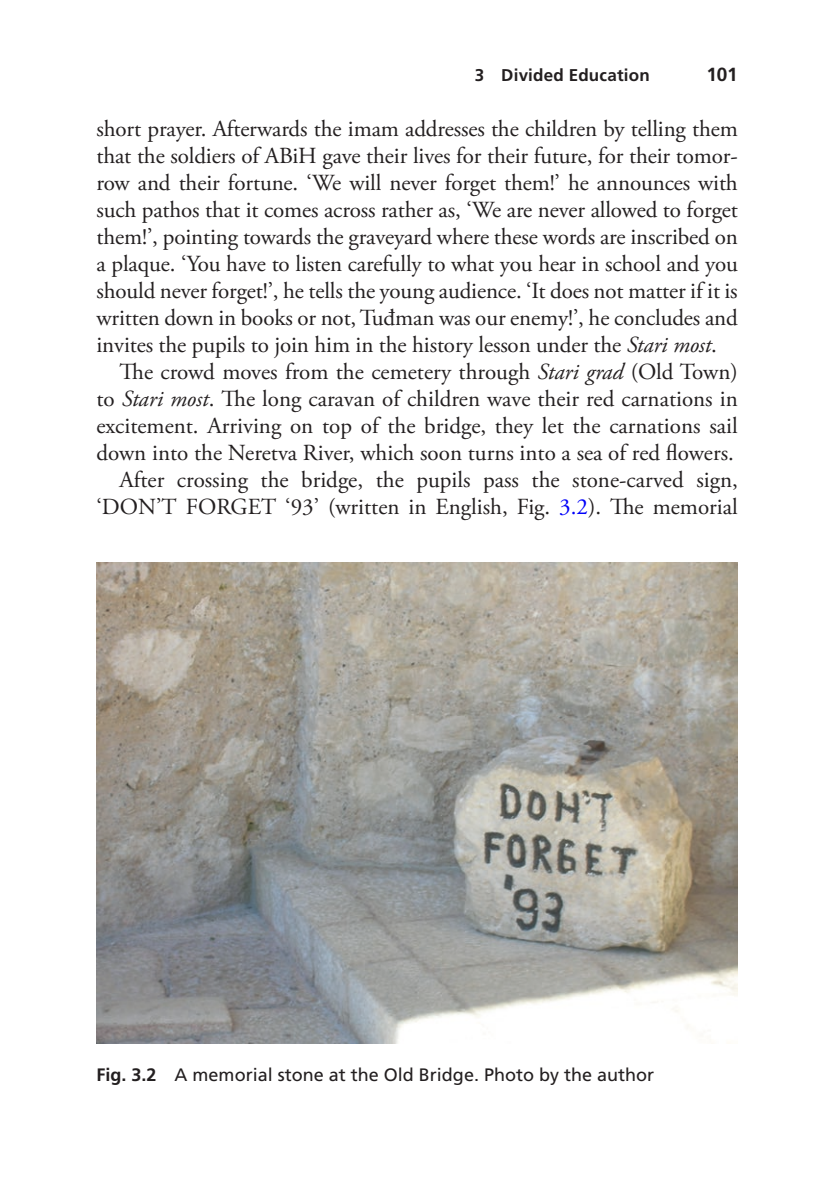
<style>
.page{position:relative;width:840px;height:1191px;background:#fff}
.page>*{position:absolute;margin:0;border:0;box-sizing:border-box;transform-origin:0 0}
.t1{font:23px "Rcgdct Wxhyht Tqdnnf A Garamond Pro";letter-spacing:-.005em;color:#231f20}
.t2{font:700 19px "Dyvtqs Gkqmgt Fqjlnf Frutiger LT Std";color:#231f20}
.t3{font:18px "Dgjjhq Rlrsjy Ffvjwy Frutiger LT Std";color:#231f20}
.t4{font:700 17px "Dyvtqs Gkqmgt Fqjlnf Frutiger LT Std";letter-spacing:.01em;color:#231f20}
.s1{font-family:"Xmntsg Vmgnrt Rkbfpg A Garamond Pro";font-style:italic}
.s2{color:#0000fa}
.s3{font-family:"Dyvtqs Gkqmgt Fqjlnf Frutiger LT Std";font-weight:700}
</style>
<div class="page">
<img style="left:96px;top:563px;width:641px;height:480px">
<p class="t4" style="left:474px;top:65px;width:176px">3 Divided Education</p>
<p class="t2" style="left:706px;top:64px;width:33px">101</p>
<p class="t1" style="left:96px;top:115px;width:642px">short prayer. Afterwards the imam addresses the children by telling them</p>
<p class="t1" style="left:96px;top:142px;width:642px">that the soldiers of ABiH gave their lives for their future, for their tomor-</p>
<p class="t1" style="left:96px;top:169px;width:642px">row and their fortune. ‘We will never forget them!’ he announces with</p>
<p class="t1" style="left:96px;top:196px;width:642px">such pathos that it comes across rather as, ‘We are never allowed to forget</p>
<p class="t1" style="left:96px;top:223px;width:642px">them!’, pointing towards the graveyard where these words are inscribed on</p>
<p class="t1" style="left:96px;top:250px;width:642px">a plaque. ‘You have to listen carefully to what you hear in school and you</p>
<p class="t1" style="left:96px;top:277px;width:642px">should never forget!’, he tells the young audience. ‘It does not matter if it is</p>
<p class="t1" style="left:96px;top:304px;width:642px">written down in books or not, Tuđman was our enemy!’, he concludes and</p>
<p class="t1" style="left:96px;top:331px;width:621px">invites the pupils to join him in the history lesson under the <span class="s1">Stari most</span>.</p>
<p class="t1" style="left:119px;top:358px;width:619px">The crowd moves from the cemetery through <span class="s1">Stari grad</span> (Old Town)</p>
<p class="t1" style="left:96px;top:385px;width:642px">to <span class="s1">Stari most</span>. The long caravan of children wave their red carnations in</p>
<p class="t1" style="left:96px;top:412px;width:642px">excitement. Arriving on top of the bridge, they let the carnations sail</p>
<p class="t1" style="left:96px;top:439px;width:638px">down into the Neretva River, which soon turns into a sea of red flowers.</p>
<p class="t1" style="left:119px;top:466px;width:619px">After crossing the bridge, the pupils pass the stone-carved sign,</p>
<p class="t1" style="left:96px;top:493px;width:642px">‘DON’T FORGET ‘93’ (written in English, Fig. <span class="s2">3.2</span>). The memorial</p>
<p class="t3" style="left:96px;top:1064px;width:559px"><span class="s3">Fig. 3.2</span> A memorial stone at the Old Bridge. Photo by the author</p>
</div>
